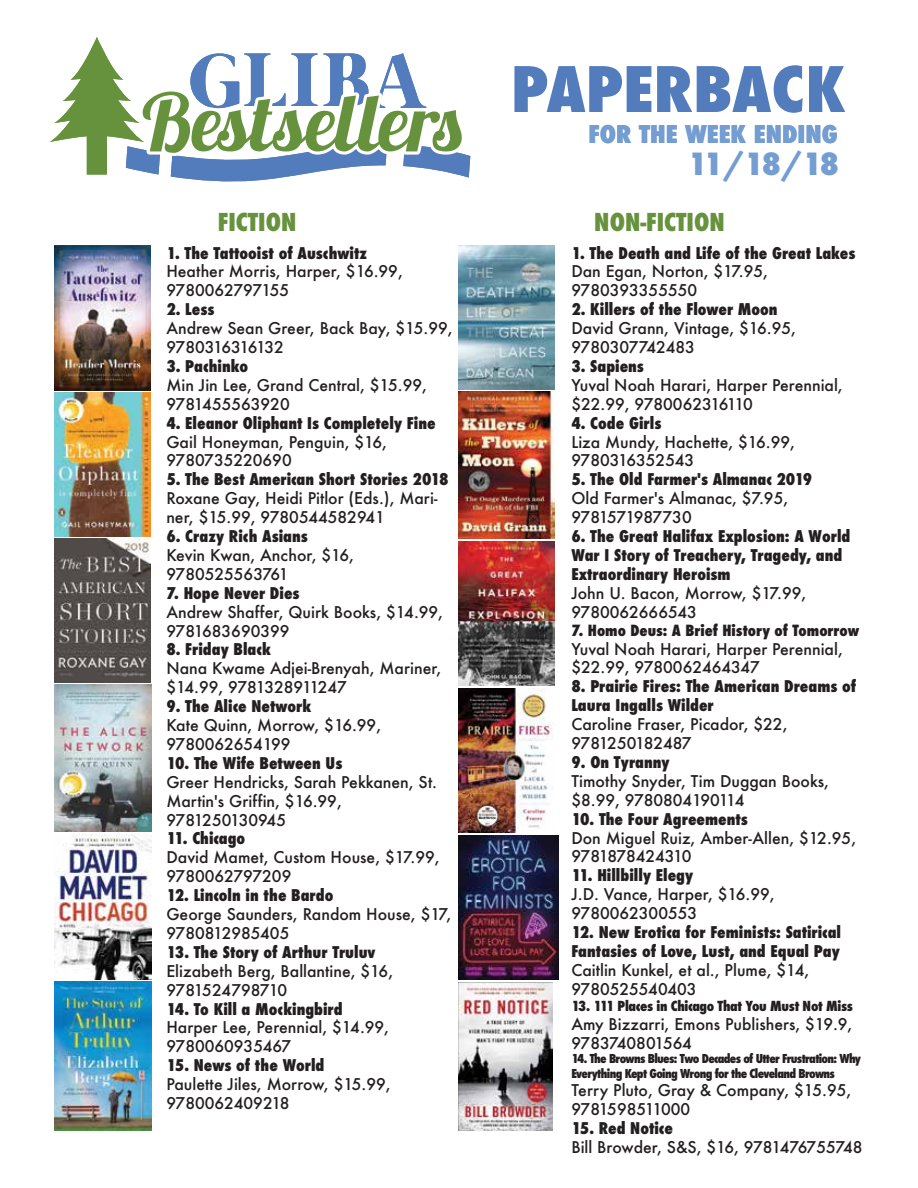
<style>
.page{position:relative;width:918px;height:1188px;background:#fff}
.page>*{position:absolute;margin:0;border:0;box-sizing:border-box;transform-origin:0 0}
.t1{font:800 condensed 60.9px "Futura";color:#537cbd;scale:1.08 1}
.t2{font:800 condensed 29.7px "Futura";color:#749dd2;scale:1.08 1}
.t3{font:800 condensed 24px "Futura";color:#67923d}
.t4{font:800 condensed 23.7px "Futura";color:#749dd2;scale:1.08 1}
.t5{font:500 15.75px/18.9px "Futura";color:#231f20}
.t6{font:800 condensed 15.75px/18.9px "Futura";color:#231f20}
.t7{font:800 condensed 15px "Futura";color:#231f20}
.t8{font:800 condensed 13.5px "Futura";letter-spacing:-.025em;color:#231f20}
.t9{font:800 condensed 12px/14.4px "Futura";letter-spacing:-.055em;color:#231f20}
</style>
<div class="page">
<img style="left:55px;top:393px;width:95px;height:144px">
<img style="left:459px;top:246px;width:95px;height:143px">
<img style="left:459px;top:392px;width:95px;height:147px">
<img style="left:55px;top:246px;width:95px;height:145px">
<img style="left:55px;top:539px;width:96px;height:144px">
<img style="left:55px;top:685px;width:96px;height:147px">
<img style="left:55px;top:834px;width:96px;height:145px">
<img style="left:55px;top:982px;width:96px;height:148px">
<img style="left:459px;top:542px;width:95px;height:144px">
<img style="left:459px;top:689px;width:94px;height:144px">
<img style="left:459px;top:835px;width:99px;height:144px">
<img style="left:459px;top:982px;width:94px;height:148px">
<svg style="left:50px;top:37px;width:420px;height:145px"></svg>
<h1 class="t1" style="left:511px;top:48px;width:311px">PAPERBACK</h1>
<h3 class="t4" style="left:589px;top:118px;width:232px">FOR THE WEEK ENDING</h3>
<h2 class="t2" style="left:688px;top:144px;width:142px">11/18/18</h2>
<h3 class="t3" style="left:218px;top:206px;width:80px">FICTION</h3>
<h3 class="t3" style="left:594px;top:206px;width:132px">NON-FICTION</h3>
<p class="t6" style="left:166px;top:243px;width:202px">1. The Tattooist of Auschwitz</p>
<p class="t5" style="left:166px;top:262px;width:238px">Heather Morris, Harper, $16.99,<br>9780062797155</p>
<p class="t6" style="left:166px;top:300px;width:50px">2. Less</p>
<p class="t5" style="left:166px;top:319px;width:288px">Andrew Sean Greer, Back Bay, $15.99,<br>9780316316132</p>
<p class="t6" style="left:166px;top:357px;width:83px">3. Pachinko</p>
<p class="t5" style="left:166px;top:375px;width:262px">Min Jin Lee, Grand Central, $15.99,<br>9781455563920</p>
<p class="t6" style="left:166px;top:413px;width:271px">4. Eleanor Oliphant Is Completely Fine</p>
<p class="t5" style="left:166px;top:432px;width:222px">Gail Honeyman, Penguin, $16,<br>9780735220690</p>
<p class="t6" style="left:166px;top:470px;width:284px">5. The Best American Short Stories 2018</p>
<p class="t5" style="left:166px;top:489px;width:273px">Roxane Gay, Heidi Pitlor (Eds.), Mari&shy;ner, $15.99, 9780544582941</p>
<p class="t6" style="left:166px;top:527px;width:143px">6. Crazy Rich Asians</p>
<p class="t5" style="left:166px;top:545px;width:189px">Kevin Kwan, Anchor, $16,<br>9780525563761</p>
<p class="t6" style="left:166px;top:584px;width:135px">7. Hope Never Dies</p>
<p class="t5" style="left:166px;top:602px;width:278px">Andrew Shaffer, Quirk Books, $14.99,<br>9781683690399</p>
<p class="t6" style="left:166px;top:640px;width:106px">8. Friday Black</p>
<p class="t5" style="left:166px;top:659px;width:277px">Nana Kwame Adjei-Brenyah, Mariner, $14.99, 9781328911247</p>
<p class="t6" style="left:166px;top:697px;width:146px">9. The Alice Network</p>
<p class="t5" style="left:166px;top:716px;width:216px">Kate Quinn, Morrow, $16.99,<br>9780062654199</p>
<p class="t6" style="left:166px;top:754px;width:177px">10. The Wife Between Us</p>
<p class="t5" style="left:166px;top:772px;width:272px">Greer Hendricks, Sarah Pekkanen, St.<br>Martin's Griffin, $16.99,<br>9781250130945</p>
<p class="t6" style="left:166px;top:829px;width:80px">11. Chicago</p>
<p class="t5" style="left:166px;top:848px;width:275px">David Mamet, Custom House, $17.99,<br>9780062797209</p>
<p class="t6" style="left:166px;top:886px;width:169px">12. Lincoln in the Bardo</p>
<p class="t5" style="left:166px;top:905px;width:286px">George Saunders, Random House, $17,<br>9780812985405</p>
<p class="t6" style="left:166px;top:943px;width:211px">13. The Story of Arthur Truluv</p>
<p class="t5" style="left:166px;top:961px;width:228px">Elizabeth Berg, Ballantine, $16,<br>9781524798710</p>
<p class="t6" style="left:166px;top:999px;width:178px">14. To Kill a Mockingbird</p>
<p class="t5" style="left:166px;top:1018px;width:224px">Harper Lee, Perennial, $14.99,<br>9780060935467</p>
<p class="t6" style="left:166px;top:1056px;width:160px">15. News of the World</p>
<p class="t5" style="left:166px;top:1075px;width:226px">Paulette Jiles, Morrow, $15.99,<br>9780062409218</p>
<p class="t6" style="left:571px;top:243px;width:286px">1. The Death and Life of the Great Lakes</p>
<p class="t5" style="left:571px;top:262px;width:198px">Dan Egan, Norton, $17.95,<br>9780393355550</p>
<p class="t6" style="left:571px;top:300px;width:208px">2. Killers of the Flower Moon</p>
<p class="t5" style="left:571px;top:319px;width:226px">David Grann, Vintage, $16.95,<br>9780307742483</p>
<p class="t6" style="left:571px;top:357px;width:74px">3. Sapiens</p>
<p class="t5" style="left:571px;top:375px;width:273px">Yuval Noah Harari, Harper Perennial, $22.99, 9780062316110</p>
<p class="t6" style="left:571px;top:413px;width:92px">4. Code Girls</p>
<p class="t5" style="left:571px;top:432px;width:225px">Liza Mundy, Hachette, $16.99,<br>9780316352543</p>
<p class="t6" style="left:571px;top:470px;width:242px">5. The Old Farmer's Almanac 2019</p>
<p class="t5" style="left:571px;top:489px;width:218px">Old Farmer's Almanac, $7.95,<br>9781571987730</p>
<p class="t6" style="left:571px;top:527px;width:281px">6. The Great Halifax Explosion: A World<br>War I Story of Treachery, Tragedy, and<br>Extraordinary Heroism</p>
<p class="t5" style="left:571px;top:583px;width:236px">John U. Bacon, Morrow, $17.99,<br>9780062666543</p>
<p class="t7" style="left:571px;top:620px;width:289px">7. Homo Deus: A Brief History of Tomorrow</p>
<p class="t5" style="left:571px;top:639px;width:273px">Yuval Noah Harari, Harper Perennial, $22.99, 9780062464347</p>
<p class="t6" style="left:571px;top:677px;width:286px">8. Prairie Fires: The American Dreams of<br>Laura Ingalls Wilder</p>
<p class="t5" style="left:571px;top:715px;width:218px">Caroline Fraser, Picador, $22,<br>9781250182487</p>
<p class="t6" style="left:571px;top:753px;width:100px">9. On Tyranny</p>
<p class="t5" style="left:571px;top:771px;width:259px">Timothy Snyder, Tim Duggan Books, $8.99, 9780804190114</p>
<p class="t6" style="left:571px;top:809px;width:178px">10. The Four Agreements</p>
<p class="t5" style="left:571px;top:828px;width:286px">Don Miguel Ruiz, Amber-Allen, $12.95,<br>9781878424310</p>
<p class="t6" style="left:571px;top:866px;width:123px">11. Hillbilly Elegy</p>
<p class="t5" style="left:571px;top:885px;width:205px">J.D. Vance, Harper, $16.99,<br>9780062300553</p>
<p class="t6" style="left:571px;top:923px;width:271px">12. New Erotica for Feminists: Satirical<br>Fantasies of Love, Lust, and Equal Pay</p>
<p class="t5" style="left:571px;top:960px;width:239px">Caitlin Kunkel, et al., Plume, $14,<br>9780525540403</p>
<p class="t8" style="left:571px;top:997px;width:283px">13. 111 Places in Chicago That You Must Not Miss</p>
<p class="t5" style="left:571px;top:1014px;width:283px">Amy Bizzarri, Emons Publishers, $19.9,<br>9783740801564</p>
<p class="t9" style="left:571px;top:1052px;width:291px">14. The Browns Blues: Two Decades of Utter Frustration: Why<br>Everything Kept Going Wrong for the Cleveland Browns</p>
<p class="t5" style="left:571px;top:1081px;width:281px">Terry Pluto, Gray &amp; Company, $15.95,<br>9781598511000</p>
<p class="t6" style="left:571px;top:1119px;width:103px">15. Red Notice</p>
<p class="t5" style="left:571px;top:1138px;width:293px">Bill Browder, S&amp;S, $16, 9781476755748</p>
</div>
